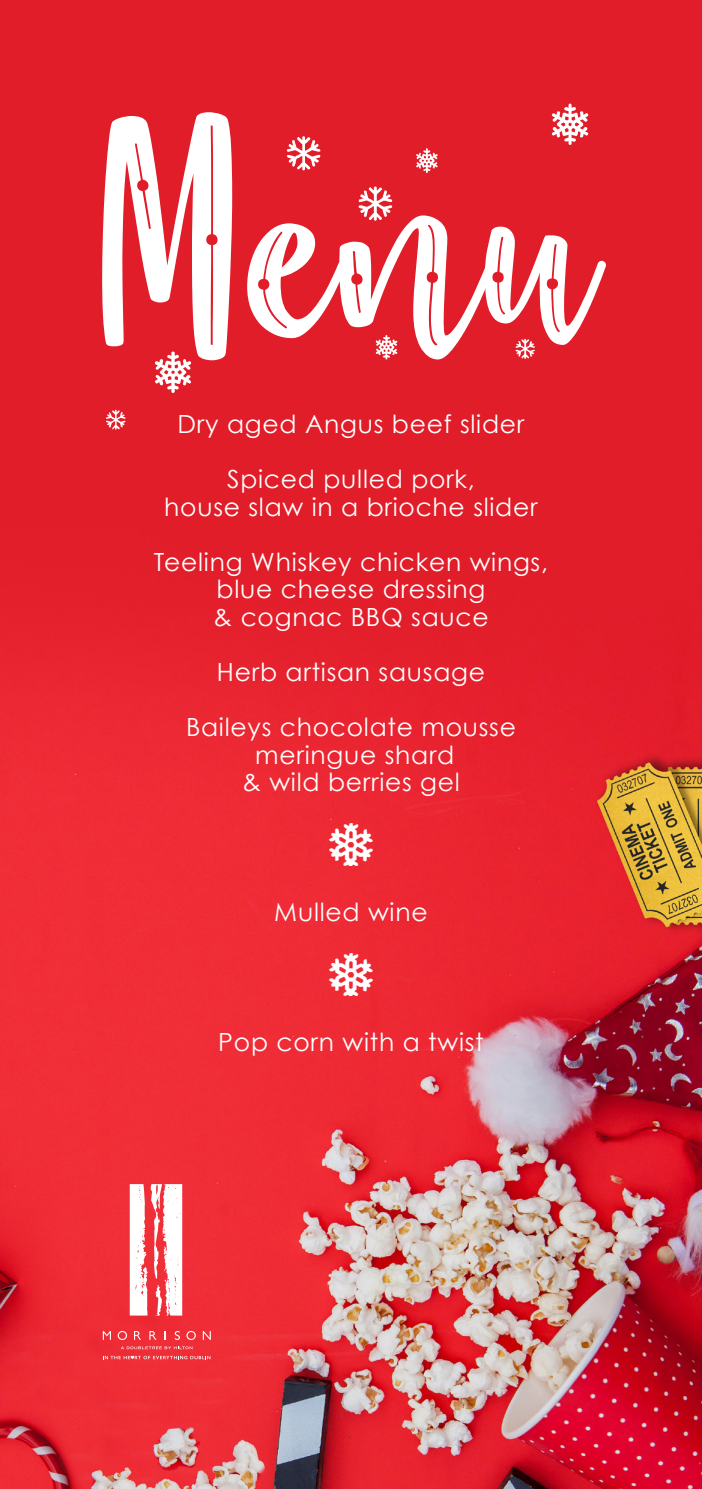
<style>
.page{position:relative;width:702px;height:1489px;background:#fff}
.page>*{position:absolute;margin:0;border:0;box-sizing:border-box;transform-origin:0 0}
.t1{font:375px "The Perfect Christmas";color:#fff}
.t2{font:45px "WW Flakes";color:#fff}
.t3{font:25px/27.5px "Century Gothic";letter-spacing:.03em;color:#fff;text-align:center}
</style>
<div class="page">
<img style="left:0;top:0;width:702px;height:1488px">
<svg style="left:103px;top:1330px;width:8px;height:9px"></svg>
<svg style="left:118px;top:1330px;width:9px;height:9px"></svg>
<svg style="left:134px;top:1330px;width:7px;height:9px"></svg>
<svg style="left:149px;top:1330px;width:7px;height:9px"></svg>
<svg style="left:164px;top:1330px;width:2px;height:9px"></svg>
<svg style="left:175px;top:1330px;width:5px;height:9px"></svg>
<svg style="left:186px;top:1330px;width:10px;height:9px"></svg>
<svg style="left:203px;top:1330px;width:8px;height:9px"></svg>
<svg style="left:130px;top:1183px;width:52px;height:132px"></svg>
<svg style="left:121px;top:1346px;width:71px;height:3px"></svg>
<svg style="left:103px;top:1355px;width:107px;height:4px"></svg>
<p class="t1" style="left:104px;top:58px;width:495px">Menu</p>
<p class="t3" style="left:177px;top:410px;width:348px">Dry aged Angus beef slider</p>
<p class="t3" style="left:164px;top:465px;width:375px">Spiced pulled pork,<br>house slaw in a brioche slider</p>
<p class="t3" style="left:154px;top:547px;width:395px">Teeling Whiskey chicken wings, blue cheese dressing<br>&amp; cognac BBQ sauce</p>
<p class="t3" style="left:217px;top:657px;width:269px">Herb artisan sausage</p>
<p class="t3" style="left:186px;top:712px;width:331px">Baileys chocolate mousse meringue shard<br>&amp; wild berries gel</p>
<p class="t2" style="left:329px;top:824px;width:46px">H</p>
<p class="t3" style="left:274px;top:898px;width:155px">Mulled wine</p>
<p class="t2" style="left:329px;top:954px;width:46px">H</p>
<p class="t3" style="left:218px;top:1028px;width:267px">Pop corn with a twist</p>
</div>
